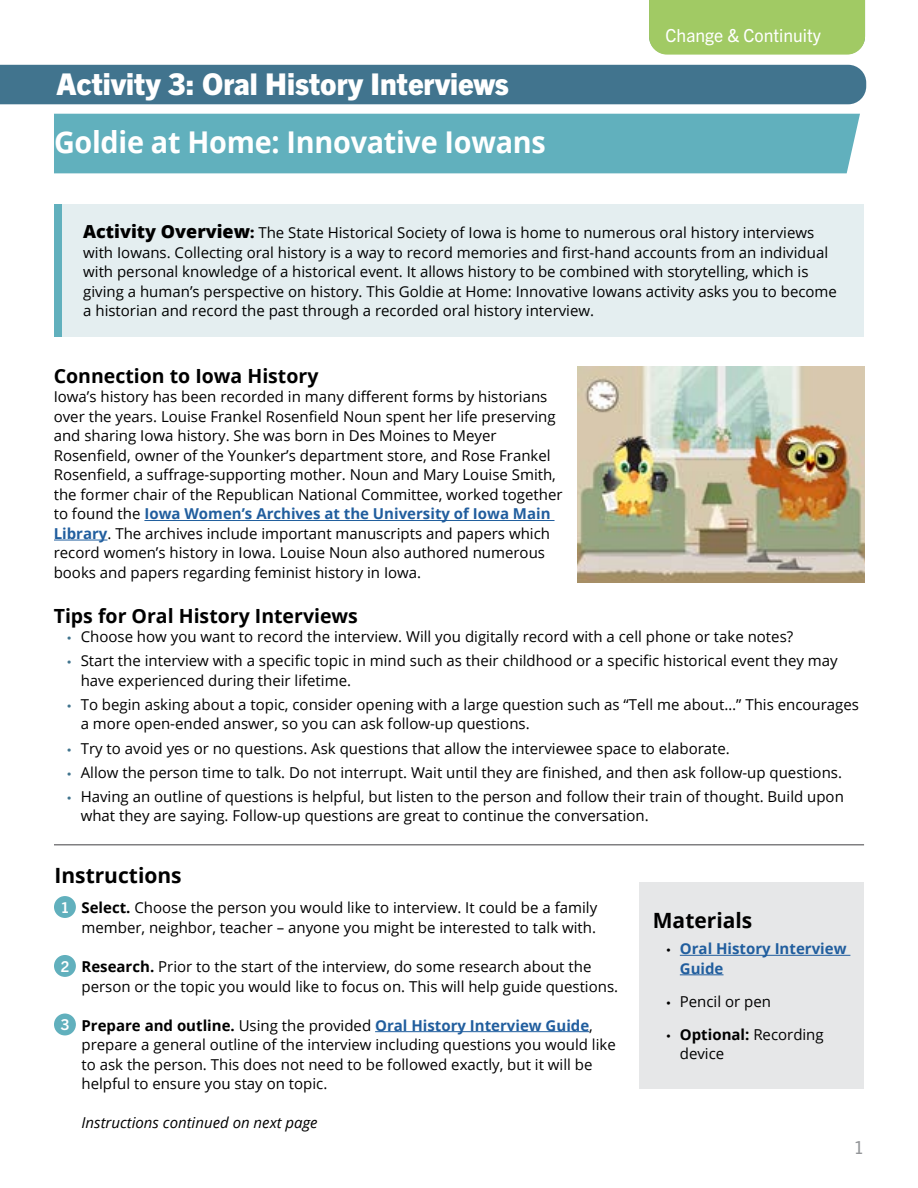
<style>
.page{position:relative;width:918px;height:1188px;background:#fff}
.page>*{position:absolute;margin:0;border:0;box-sizing:border-box;transform-origin:0 0}
.t1{font:800 30px "Trade Gothic Next LT Pro";color:#fff}
.t2{font:700 30px "Open Sans";letter-spacing:-.01em;color:#fff;scale:.96 1}
.t3{font:700 21px "Open Sans";color:#000}
.t4{font:700 19.5px "Open Sans";color:#000}
.t5{font:18px "Trade Gothic Next LT Pro";color:#fff}
.t6{font:18px "Trade Gothic Next LT Pro";color:#939598}
.t7{font:15px/19.5px "Open Sans";color:#000}
.t8{font:italic 15px "Open Sans";color:#000}
.t9{font:700 15px/19.5px "Open Sans";color:#215e9e}
.t10{font:700 15px "Trade Gothic Next LT Pro";color:#fff}
.s1{font-weight:800;font-size:18px}
.s2{font-weight:800}
.s3{font-weight:700;color:#215e9e}
.s4{font-family:"Myriad Pro";color:#41748e}
.s5{font-weight:700}
.s6{font-family:"Myriad Pro";font-weight:400;color:#000}
.s7{font-family:"Myriad Pro"}
</style>
<div class="page">
<div style="left:54px;top:114px;width:806px;height:59px;background:#61b0bd"></div>
<hr style="left:144px;top:520px;width:411px;height:1px;background:#215e9e">
<hr style="left:54px;top:540px;width:53px;height:1px;background:#215e9e">
<div style="left:54px;top:204px;width:9px;height:132px;background:#61b0bd"></div>
<div style="left:63px;top:204px;width:801px;height:132px;background:#e4eef0"></div>
<div style="left:640px;top:882px;width:224px;height:207px;background:#e6e7e8"></div>
<hr style="left:680px;top:955px;width:170px;height:1px;background:#215e9e">
<hr style="left:680px;top:974px;width:44px;height:1px;background:#215e9e">
<hr style="left:375px;top:1031px;width:214px;height:1px;background:#215e9e">
<div style="left:54px;top:955px;width:22px;height:22px;background:#61b0bd;border-radius:50%"></div>
<div style="left:54px;top:1014px;width:22px;height:21px;background:#61b0bd;border-radius:50%"></div>
<hr style="left:54px;top:844px;width:810px;height:1px;background:#414042">
<img style="left:578px;top:367px;width:286px;height:216px">
<div style="left:54px;top:896px;width:22px;height:22px;background:#61b0bd;border-radius:50%"></div>
<div style="left:0;top:65px;width:866px;height:39px;background:#41748e"></div>
<div style="left:649px;top:0;width:216px;height:55px;background:#a1ca64"></div>
<h1 class="t1" style="left:56px;top:63px;width:454px">Activity 3: Oral History Interviews</h1>
<h1 class="t2" style="left:54px;top:121px;width:514px">Goldie at Home: Innovative Iowans</h1>
<p class="t5" style="left:666px;top:14px;width:189px">Rights &amp; Responsibilities</p>
<p class="t5" style="left:666px;top:22px;width:157px">Change &amp; Continuity</p>
<p class="t7" style="left:83px;top:222px;width:755px"><span class="s1">Activity Overview</span><span class="s2">:</span> The State Historical Society of Iowa is home to numerous oral history interviews with Iowans. Collecting oral history is a way to record memories and first-hand accounts from an individual with personal knowledge of a historical event. It allows history to be combined with storytelling, which is giving a human’s perspective on history. This Goldie at Home: Innovative Iowans activity asks you to become a historian and record the past through a recorded oral history interview.</p>
<h3 class="t4" style="left:54px;top:362px;width:266px">Connection to Iowa History</h3>
<p class="t7" style="left:54px;top:387px;width:510px">Iowa’s history has been recorded in many different forms by historians over the years. Louise Frankel Rosenfield Noun spent her life preserving and sharing Iowa history. She was born in Des Moines to Meyer Rosenfield, owner of the Younker’s department store, and Rose Frankel Rosenfield, a suffrage-supporting mother. Noun and Mary Louise Smith, the former chair of the Republican National Committee, worked together to found the <span class="s3">Iowa Women’s Archives at the University of Iowa Main Library</span>. The archives include important manuscripts and papers which record women’s history in Iowa. Louise Noun also authored numerous books and papers regarding feminist history in Iowa.</p>
<h3 class="t4" style="left:54px;top:602px;width:306px">Tips for Oral History Interviews</h3>
<p class="t7" style="left:67px;top:627px;width:728px"><span class="s4">•</span> Choose how you want to record the interview. Will you digitally record with a cell phone or take notes?</p>
<p class="t7" style="left:81px;top:651px;width:759px;text-indent:-14px"><span class="s4">•</span> Start the interview with a specific topic in mind such as their childhood or a specific historical event they may have experienced during their lifetime.</p>
<p class="t7" style="left:81px;top:694px;width:780px;text-indent:-14px"><span class="s4">•</span> To begin asking about a topic, consider opening with a large question such as “Tell me about…” This encourages a more open-ended answer, so you can ask follow-up questions.</p>
<p class="t7" style="left:67px;top:738px;width:664px"><span class="s4">•</span> Try to avoid yes or no questions. Ask questions that allow the interviewee space to elaborate.</p>
<p class="t7" style="left:67px;top:762px;width:776px"><span class="s4">•</span> Allow the person time to talk. Do not interrupt. Wait until they are finished, and then ask follow-up questions.</p>
<p class="t7" style="left:81px;top:786px;width:765px;text-indent:-14px"><span class="s4">•</span> Having an outline of questions is helpful, but listen to the person and follow their train of thought. Build upon what they are saying. Follow-up questions are great to continue the conversation.</p>
<h2 class="t3" style="left:54px;top:861px;width:129px">Instructions</h2>
<p class="t7" style="left:81px;top:898px;width:517px"><span class="s5">Select.</span> Choose the person you would like to interview. It could be a family member, neighbor, teacher – anyone you might be interested to talk with.</p>
<p class="t7" style="left:81px;top:956px;width:538px"><span class="s5">Research.</span> Prior to the start of the interview, do some research about the person or the topic you would like to focus on. This will help guide questions.</p>
<p class="t7" style="left:81px;top:1015px;width:536px"><span class="s5">Prepare and outline.</span> Using the provided <span class="s3">Oral History Interview Guide</span>, prepare a general outline of the interview including questions you would like to ask the person. This does not need to be followed exactly, but it will be helpful to ensure you stay on topic.</p>
<p class="t8" style="left:81px;top:1112px;width:238px">Instructions continued on next page</p>
<p class="t10" style="left:61px;top:897px;width:10px">1</p>
<p class="t10" style="left:61px;top:956px;width:10px">2</p>
<p class="t10" style="left:61px;top:1014px;width:10px">3</p>
<h2 class="t3" style="left:653px;top:905px;width:101px">Materials</h2>
<p class="t9" style="left:680px;top:939px;width:168px;text-indent:-14px"><span class="s6">•</span> Oral History Interview<br>Guide</p>
<p class="t7" style="left:666px;top:991px;width:106px"><span class="s7">•</span> Pencil or pen</p>
<p class="t7" style="left:680px;top:1024px;width:145px;text-indent:-14px"><span class="s7">•</span> <span class="s5">Optional:</span> Recording device</p>
<p class="t6" style="left:854px;top:1135px;width:12px">1</p>
</div>
